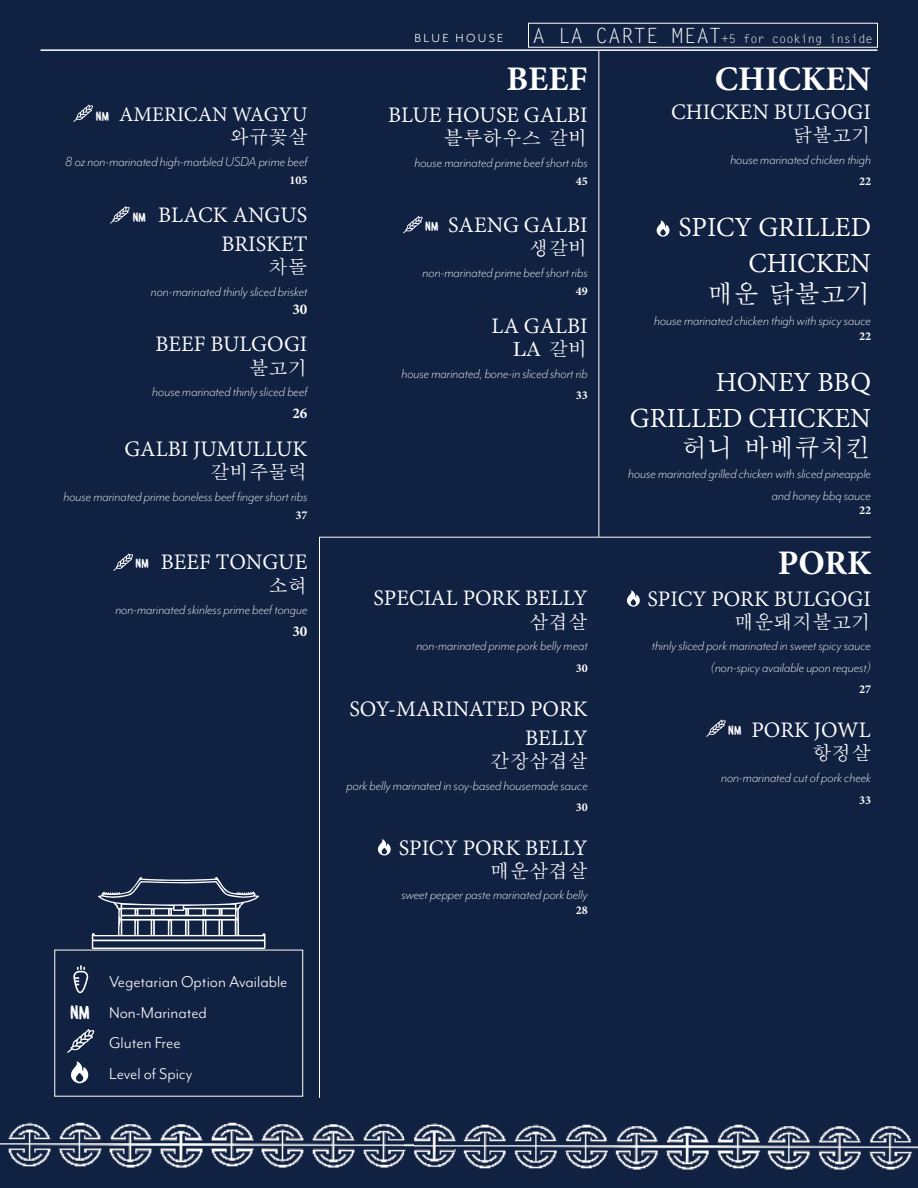
<style>
.page{position:relative;width:918px;height:1188px;background:#102142}
.page>*{position:absolute;margin:0;border:0;box-sizing:border-box;transform-origin:0 0}
.t1{font:700 34.5px "Minion Pro";color:#fff}
.t2{font:30px/36px "Adobe Devanagari";color:#fff;text-align:right}
.t3{font:25.5px "Apple Myungjo";color:#fff}
.t4{font:24px/28.8px "Adobe Devanagari";color:#fff;text-align:right}
.t5{font:22.5px "Adobe Devanagari";color:#fff}
.t6{font:19.5px "Apple Myungjo";color:#fff}
.t7{font:18px "Mr Eaves Mod OT";color:#fff}
.t8{font:italic 300 15px/21.6px "Mr Eaves Mod OT";color:#fff;text-align:right}
.t9{font:700 15px "Minion Pro";color:#fff}
.t10{font:13.5px "Mr Eaves Mod OT";color:#fff}
.t11{font:12px "Letter Gothic Std";color:#fff}
.t12{font:700 12px "Minion Pro";color:#fff}
.t13{font:12px "Bhig Food Posts 2";color:#fff}
.s1{font-family:"Bhig Food Posts 2"}
.s2{font-size:21px}
</style>
<div class="page">
<svg style="left:92px;top:877px;width:174px;height:72px"></svg>
<img style="left:0;top:1094px;width:404px;height:74px">
<img style="left:413px;top:1123px;width:504px;height:47px">
<img style="left:404px;top:1137px;width:9px;height:17px">
<hr style="left:40px;top:49px;width:838px;height:2px;background:#fff">
<hr style="left:320px;top:537px;width:551px;height:1px;background:#fff">
<hr style="left:319px;top:537px;width:1px;height:561px;background:#fff">
<hr style="left:598px;top:51px;width:1px;height:486px;background:#fff">
<div style="left:54px;top:950px;width:249px;height:147px;border:1px solid #fff"></div>
<svg style="left:67px;top:1029px;width:27px;height:24px"></svg>
<svg style="left:71px;top:1061px;width:18px;height:22px"></svg>
<svg style="left:73px;top:965px;width:15px;height:29px"></svg>
<svg style="left:657px;top:220px;width:13px;height:17px"></svg>
<svg style="left:627px;top:590px;width:13px;height:17px"></svg>
<svg style="left:378px;top:839px;width:13px;height:17px"></svg>
<svg style="left:110px;top:206px;width:20px;height:18px"></svg>
<svg style="left:73px;top:104px;width:20px;height:18px"></svg>
<svg style="left:403px;top:216px;width:20px;height:17px"></svg>
<svg style="left:113px;top:553px;width:20px;height:18px"></svg>
<svg style="left:706px;top:719px;width:20px;height:18px"></svg>
<h3 class="t5" style="left:119px;top:102px;width:190px">AMERICAN WAGYU</h3>
<h3 class="t6" style="left:230px;top:126px;width:79px">와규꽃살</h3>
<p class="t8" style="left:65px;top:151px;width:244px">8 oz non-marinated high-marbled USDA prime beef</p>
<p class="t12" style="left:289px;top:172px;width:19px">105</p>
<h3 class="t4" style="left:158px;top:202px;width:151px">BLACK ANGUS<br>BRISKET</h3>
<h3 class="t6" style="left:269px;top:256px;width:40px">차돌</h3>
<p class="t8" style="left:151px;top:280px;width:158px">non-marinated thinly sliced brisket</p>
<p class="t9" style="left:292px;top:298px;width:16px">30</p>
<h3 class="t4" style="left:155px;top:332px;width:154px">BEEF BULGOGI</h3>
<h3 class="t6" style="left:249px;top:357px;width:60px">불고기</h3>
<p class="t8" style="left:152px;top:381px;width:157px">house marinated thinly sliced beef</p>
<p class="t9" style="left:292px;top:403px;width:16px">26</p>
<h3 class="t4" style="left:124px;top:436px;width:185px">GALBI JUMULLUK</h3>
<h3 class="t6" style="left:210px;top:461px;width:99px">갈비주물럭</h3>
<p class="t8" style="left:63px;top:486px;width:246px">house marinated prime boneless beef finger short ribs</p>
<p class="t12" style="left:295px;top:506px;width:13px">37</p>
<h3 class="t4" style="left:161px;top:550px;width:148px">BEEF TONGUE</h3>
<h3 class="t6" style="left:269px;top:574px;width:40px">소혀</h3>
<p class="t8" style="left:115px;top:599px;width:194px">non-marinated skinless prime beef tongue</p>
<p class="t9" style="left:292px;top:620px;width:16px">30</p>
<p class="t13" style="left:96px;top:111px;width:15px">NM</p>
<p class="t13" style="left:133px;top:212px;width:15px">NM</p>
<p class="t13" style="left:136px;top:559px;width:15px">NM</p>
<p class="t7" style="left:109px;top:972px;width:180px">Vegetarian Option Available</p>
<p class="t7" style="left:70px;top:1003px;width:138px"><span class="s1">NM</span> Non-Marinated</p>
<p class="t7" style="left:109px;top:1033px;width:73px">Gluten Free</p>
<p class="t7" style="left:109px;top:1064px;width:85px">Level of Spicy</p>
<p class="t11" style="left:533px;top:31px;width:342px"><span class="s2">A LA CARTE MEAT</span>+5 for cooking inside</p>
<h1 class="t1" style="left:506px;top:55px;width:83px">BEEF</h1>
<p class="t10" style="left:414px;top:31px;width:91px">B L U E H O U S E</p>
<h1 class="t1" style="left:715px;top:55px;width:158px">CHICKEN</h1>
<h3 class="t4" style="left:671px;top:99px;width:201px">CHICKEN BULGOGI</h3>
<h3 class="t6" style="left:793px;top:124px;width:79px">닭불고기</h3>
<p class="t8" style="left:730px;top:149px;width:142px">house marinated chicken thigh</p>
<p class="t12" style="left:859px;top:173px;width:13px">22</p>
<h2 class="t2" style="left:679px;top:212px;width:194px">SPICY GRILLED<br>CHICKEN</h2>
<h3 class="t3" style="left:708px;top:279px;width:165px">매운 닭불고기</h3>
<p class="t8" style="left:654px;top:309px;width:218px">house marinated chicken thigh with spicy sauce</p>
<p class="t12" style="left:859px;top:327px;width:13px">22</p>
<h2 class="t2" style="left:630px;top:366px;width:243px">HONEY BBQ<br>GRILLED CHICKEN</h2>
<h3 class="t3" style="left:683px;top:433px;width:190px">허니 바베큐치킨</h3>
<p class="t8" style="left:628px;top:463px;width:244px">house marinated grilled chicken with sliced pineapple and honey bbq sauce</p>
<p class="t12" style="left:859px;top:502px;width:13px">22</p>
<h3 class="t4" style="left:388px;top:102px;width:201px">BLUE HOUSE GALBI</h3>
<h3 class="t6" style="left:444px;top:127px;width:146px">블루하우스 갈비</h3>
<p class="t8" style="left:414px;top:152px;width:175px">house marinated prime beef short ribs</p>
<p class="t12" style="left:576px;top:173px;width:13px">45</p>
<h3 class="t4" style="left:448px;top:212px;width:141px">SAENG GALBI</h3>
<h3 class="t6" style="left:529px;top:237px;width:60px">생갈비</h3>
<p class="t8" style="left:423px;top:262px;width:167px">non-marinated prime beef short ribs</p>
<p class="t12" style="left:576px;top:283px;width:13px">49</p>
<h3 class="t4" style="left:491px;top:313px;width:98px">LA GALBI</h3>
<h3 class="t6" style="left:513px;top:338px;width:76px">LA 갈비</h3>
<p class="t8" style="left:401px;top:363px;width:188px">house marinated, bone-in sliced short rib</p>
<p class="t12" style="left:576px;top:387px;width:13px">33</p>
<p class="t13" style="left:425px;top:221px;width:15px">NM</p>
<h3 class="t4" style="left:374px;top:586px;width:216px">SPECIAL PORK BELLY</h3>
<h3 class="t6" style="left:529px;top:611px;width:60px">삼겹살</h3>
<p class="t8" style="left:416px;top:635px;width:173px">non-marinated prime pork belly meat</p>
<p class="t12" style="left:576px;top:660px;width:13px">30</p>
<h3 class="t4" style="left:349px;top:696px;width:240px">SOY-MARINATED PORK<br>BELLY</h3>
<h3 class="t6" style="left:490px;top:750px;width:99px">간장삼겹살</h3>
<p class="t8" style="left:347px;top:774px;width:243px">pork belly marinated in soy-based housemade sauce</p>
<p class="t12" style="left:576px;top:799px;width:13px">30</p>
<h3 class="t4" style="left:399px;top:835px;width:190px">SPICY PORK BELLY</h3>
<h3 class="t6" style="left:490px;top:860px;width:99px">매운삼겹살</h3>
<p class="t8" style="left:402px;top:884px;width:188px">sweet pepper paste marinated pork belly</p>
<p class="t12" style="left:576px;top:901px;width:13px">28</p>
<h1 class="t1" style="left:778px;top:539px;width:95px">PORK</h1>
<h3 class="t4" style="left:648px;top:586px;width:225px">SPICY PORK BULGOGI</h3>
<h3 class="t6" style="left:735px;top:611px;width:138px">매운돼지불고기</h3>
<p class="t8" style="left:652px;top:635px;width:221px">thinly sliced pork marinated in sweet spicy sauce (non-spicy available upon request)</p>
<p class="t12" style="left:859px;top:681px;width:13px">27</p>
<h3 class="t4" style="left:751px;top:717px;width:121px">PORK JOWL</h3>
<h3 class="t6" style="left:813px;top:742px;width:60px">항정살</h3>
<p class="t8" style="left:721px;top:767px;width:151px">non-marinated cut of pork cheek</p>
<p class="t12" style="left:859px;top:791px;width:13px">33</p>
<p class="t13" style="left:728px;top:725px;width:15px">NM</p>
</div>
